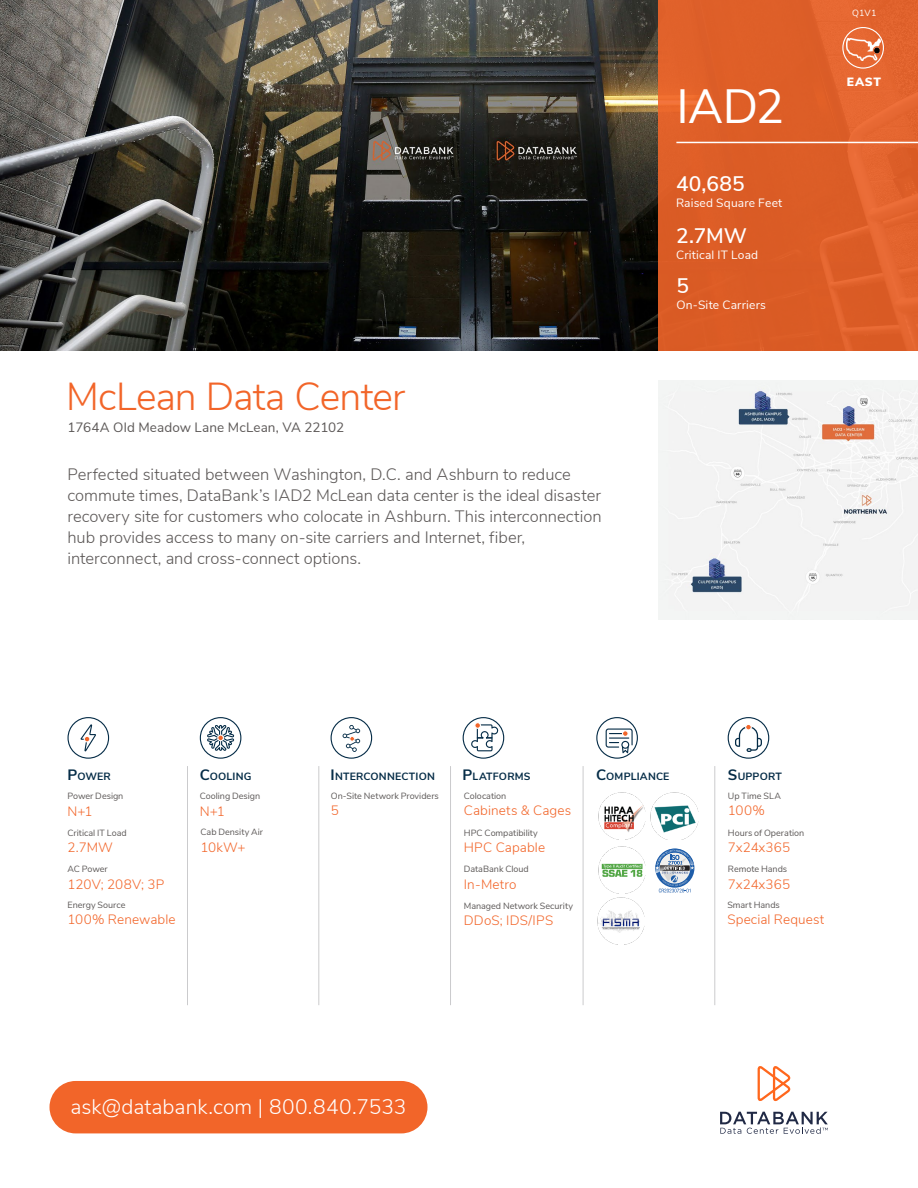
<style>
.page{position:relative;width:918px;height:1188px;background:#fff}
.page>*{position:absolute;margin:0;border:0;box-sizing:border-box;transform-origin:0 0}
.t1{font:48px "Nunito Sans";color:#fff}
.t2{font:300 39px "Nunito Sans";letter-spacing:-.02em;color:#f26529}
.t3{font:300 21px "Nunito Sans";color:#fff}
.t4{font:600 21px "Nunito Sans";color:#fff}
.t5{font:300 16.5px/21px "Nunito Sans";color:#5c5857}
.t6{font:300 13.5px "Nunito Sans";letter-spacing:.01em;color:#f26529}
.t7{font:13.5px "Nunito Sans";letter-spacing:.01em;color:#5c5857}
.t8{font:12px "Nunito Sans";letter-spacing:.015em;color:#fff}
.t9{font:900 12px "Nunito Sans";color:#fff}
.t10{font:700 10.5px "Nunito Sans";letter-spacing:.02em;color:#052c47}
.t11{font:9px "Nunito Sans";color:#5c5857}
.t12{font:9px "Nunito Sans";color:#fff}
.s1{font-size:15px}
</style>
<div class="page">
<svg style="left:655px;top:848px;width:39px;height:45px"></svg>
<img style="left:0;top:0;width:658px;height:351px">
<div style="left:658px;top:0;width:260px;height:351px;background:#dd5e27"></div>
<div style="left:596px;top:717px;width:42px;height:42px;border:1px solid #052c47;border-radius:50%"></div>
<div style="left:728px;top:717px;width:41px;height:42px;border:1px solid #052c47;border-radius:50%"></div>
<hr style="left:676px;top:142px;width:242px;height:1px;background:#fff">
<svg style="left:758px;top:1066px;width:32px;height:35px"></svg>
<svg style="left:720px;top:1112px;width:108px;height:22px"></svg>
<img style="left:598px;top:846px;width:47px;height:47px">
<img style="left:651px;top:793px;width:47px;height:47px">
<img style="left:598px;top:793px;width:47px;height:47px">
<hr style="left:583px;top:766px;width:1px;height:239px;background:#cbcbcd">
<hr style="left:714px;top:766px;width:1px;height:239px;background:#cbcbcd">
<svg style="left:606px;top:729px;width:27px;height:24px"></svg>
<svg style="left:735px;top:725px;width:27px;height:27px"></svg>
<div style="left:463px;top:717px;width:41px;height:42px;border:1px solid #052c47;border-radius:50%"></div>
<svg style="left:471px;top:722px;width:27px;height:29px"></svg>
<div style="left:68px;top:717px;width:41px;height:42px;border:1px solid #052c47;border-radius:50%"></div>
<svg style="left:81px;top:724px;width:15px;height:27px"></svg>
<div style="left:200px;top:717px;width:41px;height:42px;border:1px solid #052c47;border-radius:50%"></div>
<svg style="left:207px;top:725px;width:27px;height:26px"></svg>
<div style="left:331px;top:717px;width:41px;height:42px;border:1px solid #052c47;border-radius:50%"></div>
<svg style="left:343px;top:725px;width:17px;height:27px"></svg>
<img style="left:658px;top:381px;width:260px;height:239px">
<div style="left:50px;top:1081px;width:377px;height:52px;background:#f26529;border-radius:26px"></div>
<div style="left:842px;top:27px;width:42px;height:42px;border:1px solid #fff;border-radius:50%"></div>
<hr style="left:187px;top:766px;width:1px;height:239px;background:#cbcbcd">
<hr style="left:318px;top:766px;width:1px;height:239px;background:#cbcbcd">
<hr style="left:450px;top:766px;width:1px;height:239px;background:#cbcbcd">
<img style="left:846px;top:39px;width:34px;height:21px">
<img style="left:597px;top:898px;width:47px;height:47px">
<h2 class="t2" style="left:66px;top:368px;width:341px">McLean Data Center</h2>
<p class="t7" style="left:68px;top:418px;width:278px">1764A Old Meadow Lane McLean, VA 22102</p>
<p class="t5" style="left:68px;top:463px;width:536px">Perfected situated between Washington, D.C. and Ashburn to reduce commute times, DataBank’s IAD2 McLean data center is the ideal disaster recovery site for customers who colocate in Ashburn. This interconnection hub provides access to many on-site carriers and Internet, fiber, interconnect, and cross-connect options.</p>
<h1 class="t1" style="left:676px;top:71px;width:109px">IAD2</h1>
<p class="t4" style="left:676px;top:169px;width:70px">40,685</p>
<p class="t8" style="left:676px;top:194px;width:108px">Raised Square Feet</p>
<p class="t4" style="left:676px;top:220px;width:73px">2.7MW</p>
<p class="t8" style="left:676px;top:246px;width:84px">Critical IT Load</p>
<p class="t4" style="left:676px;top:270px;width:14px">5</p>
<p class="t8" style="left:676px;top:296px;width:91px">On-Site Carriers</p>
<p class="t12" style="left:852px;top:6px;width:26px">Q1V1</p>
<p class="t9" style="left:847px;top:73px;width:36px">EAST</p>
<p class="t10" style="left:68px;top:768px;width:45px"><span class="s1">P</span>OWER</p>
<p class="t10" style="left:200px;top:768px;width:53px"><span class="s1">C</span>OOLING</p>
<p class="t10" style="left:331px;top:768px;width:106px"><span class="s1">I</span> NTERCONNECTION</p>
<p class="t10" style="left:463px;top:768px;width:70px"><span class="s1">P</span>LATFORMS</p>
<p class="t10" style="left:596px;top:768px;width:75px"><span class="s1">C</span>OMPLIANCE</p>
<p class="t10" style="left:728px;top:768px;width:56px"><span class="s1">S</span>UPPORT</p>
<p class="t11" style="left:68px;top:789px;width:57px">Power Design</p>
<p class="t6" style="left:68px;top:801px;width:27px">N+1</p>
<p class="t11" style="left:68px;top:826px;width:61px">Critical IT Load</p>
<p class="t6" style="left:68px;top:838px;width:47px">2.7MW</p>
<p class="t11" style="left:68px;top:862px;width:42px">AC Power</p>
<p class="t6" style="left:68px;top:874px;width:98px">120V; 208V; 3P</p>
<p class="t11" style="left:68px;top:898px;width:59px">Energy Source</p>
<p class="t6" style="left:68px;top:910px;width:110px">100% Renewable</p>
<p class="t11" style="left:200px;top:789px;width:62px">Cooling Design</p>
<p class="t6" style="left:200px;top:801px;width:27px">N+1</p>
<p class="t11" style="left:201px;top:826px;width:64px">Cab Density Air</p>
<p class="t6" style="left:201px;top:837px;width:47px">10kW+</p>
<p class="t11" style="left:331px;top:789px;width:110px">On-Site Network Providers</p>
<p class="t6" style="left:331px;top:801px;width:10px">5</p>
<p class="t11" style="left:464px;top:789px;width:44px">Colocation</p>
<p class="t6" style="left:464px;top:801px;width:109px">Cabinets &amp; Cages</p>
<p class="t11" style="left:464px;top:826px;width:76px">HPC Compatibility</p>
<p class="t6" style="left:464px;top:838px;width:83px">HPC Capable</p>
<p class="t11" style="left:464px;top:862px;width:66px">DataBank Cloud</p>
<p class="t6" style="left:464px;top:874px;width:54px">In-Metro</p>
<p class="t11" style="left:464px;top:899px;width:111px">Managed Network Security</p>
<p class="t6" style="left:464px;top:911px;width:91px">DDoS; IDS/IPS</p>
<p class="t3" style="left:71px;top:1091px;width:337px">ask@databank.com | 800.840.7533</p>
<p class="t11" style="left:728px;top:789px;width:54px">Up Time SLA</p>
<p class="t6" style="left:728px;top:801px;width:39px">100%</p>
<p class="t11" style="left:728px;top:826px;width:78px">Hours of Operation</p>
<p class="t6" style="left:728px;top:838px;width:64px">7x24x365</p>
<p class="t11" style="left:728px;top:862px;width:61px">Remote Hands</p>
<p class="t6" style="left:728px;top:874px;width:64px">7x24x365</p>
<p class="t11" style="left:727px;top:898px;width:54px">Smart Hands</p>
<p class="t6" style="left:727px;top:910px;width:98px">Special Request</p>
</div>
